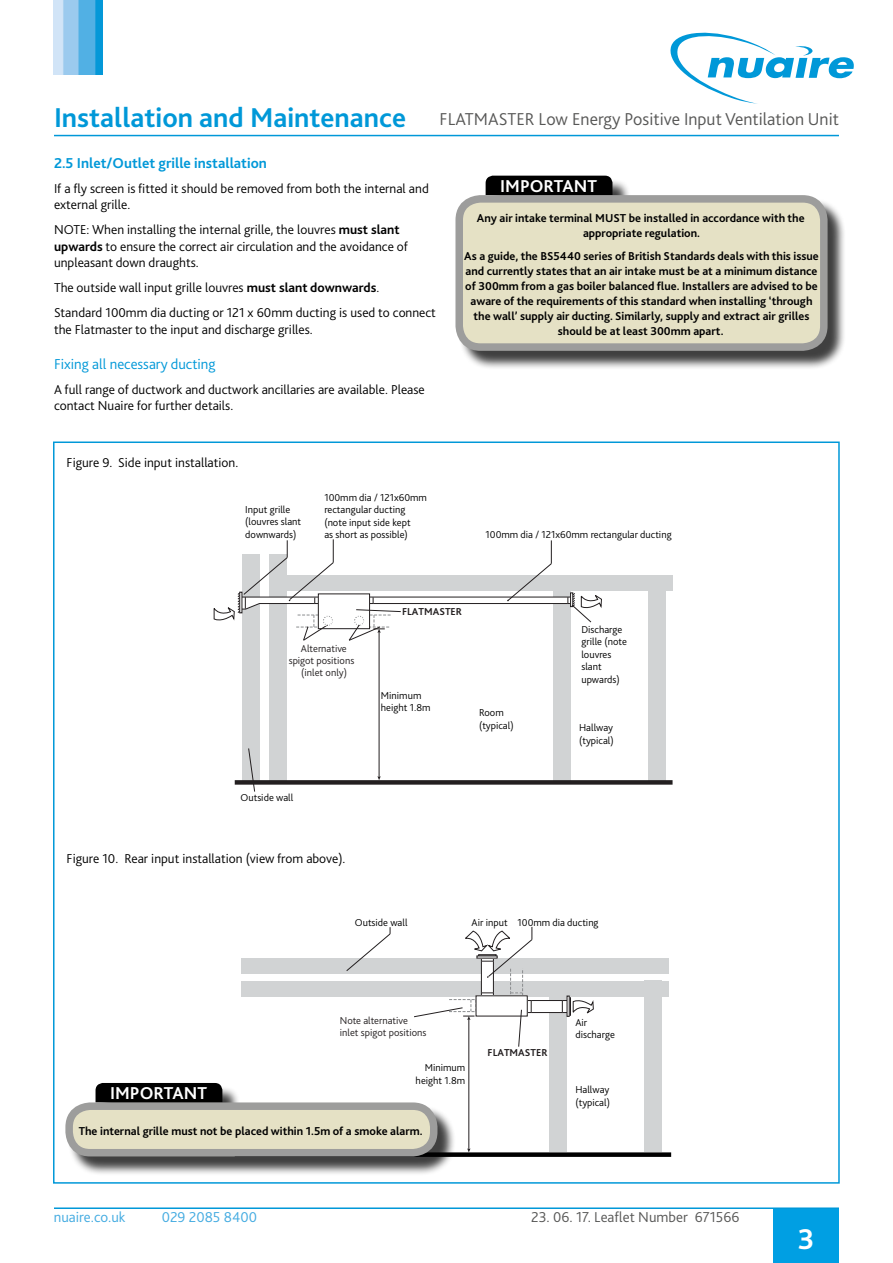
<style>
.page{position:relative;width:893px;height:1263px;background:#fff}
.page>*{position:absolute;margin:0;border:0;box-sizing:border-box;transform-origin:0 0}
.t1{font:700 30px "Bliss 2";color:#fff}
.t2{font:300 18px "Bliss 2";color:#575756}
.t3{font:700 18px "Bliss 2";color:#fff}
.t4{font:700 15px "Bliss 2";color:#0098d8}
.t5{font:300 15px "Bliss 2";color:#575756}
.t6{font:300 15px "Bliss 2";color:#0098d8}
.t7{font:300 15px "Bliss 2";color:#43abe1}
.t8{font:300 13.5px/16.5px "Bliss 2";color:#000}
.t9{font:700 12px/15px "Bliss 2";color:#000;text-align:center}
.t10{font:300 10.5px/12.6px "Bliss 2";color:#000}
.t11{font:300 10.5px/12px "Bliss 2";color:#231f20;text-align:center}
.t12{font:700 10.5px "Bliss 2";color:#231f20}
.s1{font-weight:700;font-size:28.5px;color:#0098d8}
.s2{font-weight:700}
</style>
<div class="page">
<div style="left:773px;top:1209px;width:66px;height:54px;background:#009fe3"></div>
<img style="left:54px;top:0;width:49px;height:75px">
<svg style="left:670px;top:32px;width:184px;height:72px"></svg>
<hr style="left:54px;top:135px;width:785px;height:1px;background:#0098d8">
<hr style="left:54px;top:1207px;width:785px;height:2px;background:#0098d8">
<div style="left:458px;top:178px;width:388px;height:191px;background:#000;opacity:.75"></div>
<div style="left:486px;top:176px;width:126px;height:19px;background:#000"></div>
<div style="left:459px;top:199px;width:365px;height:148px;background:#e5e1c5;border-radius:21px"></div>
<div style="left:455px;top:195px;width:373px;height:156px;border:8px solid #9d9d9c;border-radius:21px"></div>
<div style="left:242px;top:554px;width:17px;height:228px;background:#d1d3d4"></div>
<div style="left:270px;top:554px;width:17px;height:228px;background:#d1d3d4"></div>
<div style="left:553px;top:576px;width:17px;height:206px;background:#d1d3d4"></div>
<div style="left:279px;top:575px;width:393px;height:16px;background:#d1d3d4"></div>
<div style="left:648px;top:581px;width:17px;height:201px;background:#d1d3d4"></div>
<div style="left:235px;top:780px;width:438px;height:5px;background:#231f20"></div>
<div style="left:367px;top:597px;width:204px;height:6px;background:#fff"></div>
<div style="left:367px;top:597px;width:205px;height:7px;border:1px solid #231f20"></div>
<svg style="left:567px;top:592px;width:35px;height:31px"></svg>
<svg style="left:248px;top:748px;width:7px;height:44px"></svg>
<svg style="left:507px;top:540px;width:45px;height:61px"></svg>
<div style="left:550px;top:986px;width:17px;height:166px;background:#d1d3d4"></div>
<div style="left:241px;top:981px;width:428px;height:15px;background:#d1d3d4"></div>
<div style="left:241px;top:959px;width:428px;height:15px;background:#d1d3d4"></div>
<div style="left:644px;top:981px;width:17px;height:171px;background:#d1d3d4"></div>
<div style="left:515px;top:1000px;width:53px;height:12px;background:#fff"></div>
<div style="left:515px;top:1000px;width:53px;height:13px;border:1px solid #231f20"></div>
<div style="left:449px;top:999px;width:27px;height:13px;border:1px dashed #8a8c8e"></div>
<svg style="left:562px;top:1000px;width:1px;height:12px"></svg>
<svg style="left:531px;top:1000px;width:1px;height:12px"></svg>
<svg style="left:570px;top:997px;width:24px;height:19px"></svg>
<div style="left:567px;top:995px;width:3px;height:22px;border:1px solid #231f20"></div>
<div style="left:481px;top:958px;width:12px;height:52px;background:#fff"></div>
<div style="left:481px;top:958px;width:13px;height:52px;border:1px solid #231f20"></div>
<svg style="left:481px;top:992px;width:12px;height:1px"></svg>
<div style="left:510px;top:968px;width:13px;height:42px;border:1px dashed #8a8c8e"></div>
<div style="left:476px;top:996px;width:51px;height:20px;background:#fff"></div>
<svg style="left:464px;top:927px;width:69px;height:51px"></svg>
<svg style="left:346px;top:927px;width:45px;height:44px"></svg>
<svg style="left:518px;top:1009px;width:4px;height:38px"></svg>
<div style="left:235px;top:1152px;width:436px;height:5px;background:#000"></div>
<hr style="left:469px;top:1019px;width:1px;height:131px;background:#231f20">
<svg style="left:414px;top:1000px;width:60px;height:20px"></svg>
<hr style="left:379px;top:631px;width:1px;height:146px;background:#231f20">
<svg style="left:213px;top:539px;width:188px;height:102px"></svg>
<svg style="left:377px;top:776px;width:4px;height:4px"></svg>
<div style="left:68px;top:1085px;width:388px;height:90px;background:#000;opacity:.75"></div>
<div style="left:96px;top:1083px;width:126px;height:19px;background:#000"></div>
<div style="left:69px;top:1106px;width:365px;height:47px;background:#e5e1c5;border-radius:21px"></div>
<div style="left:65px;top:1102px;width:372px;height:54px;border:8px solid #9d9d9c;border-radius:21px"></div>
<h2 class="t2" style="left:54px;top:108px;width:786px"><span class="s1">Installation and Maintenance</span> FLATMASTER Low Energy Positive Input Ventilation Unit</h2>
<p class="t4" style="left:54px;top:154px;width:214px">2.5 Inlet/Outlet grille installation</p>
<p class="t8" style="left:54px;top:180px;width:376px">If a fly screen is fitted it should be removed from both the internal and external grille.</p>
<p class="t8" style="left:54px;top:221px;width:355px">NOTE: When installing the internal grille, the louvres <span class="s2">must slant upwards</span> to ensure the correct air circulation and the avoidance of unpleasant down draughts.</p>
<p class="t8" style="left:54px;top:275px;width:383px;line-height:25px">The outside wall input grille louvres <span class="s2">must slant downwards</span>.<br>Standard 100mm dia ducting or 121 x 60mm ducting is used to connect</p>
<p class="t8" style="left:54px;top:321px;width:260px">the Flatmaster to the input and discharge grilles.</p>
<p class="t6" style="left:54px;top:355px;width:163px">Fixing all necessary ducting</p>
<p class="t8" style="left:54px;top:381px;width:372px">A full range of ductwork and ductwork ancillaries are available. Please contact Nuaire for further details.</p>
<h2 class="t3" style="left:500px;top:175px;width:98px">IMPORTANT</h2>
<p class="t9" style="left:477px;top:210px;width:329px">Any air intake terminal MUST be installed in accordance with the appropriate regulation.</p>
<p class="t9" style="left:464px;top:248px;width:356px">As a guide, the BS5440 series of British Standards deals with this issue and currently states that an air intake must be at a minimum distance of 300mm from a gas boiler balanced flue. Installers are advised to be aware of the requirements of this standard when installing ‘through the wall’ supply air ducting. Similarly, supply and extract air grilles should be at least 300mm apart.</p>
<p class="t8" style="left:67px;top:454px;width:173px">Figure 9. Side input installation.</p>
<p class="t10" style="left:245px;top:503px;width:58px">Input grille (louvres slant downwards)</p>
<p class="t10" style="left:324px;top:490px;width:104px">100mm dia / 121x60mm rectangular ducting (note input side kept<br>as short as possible)</p>
<p class="t10" style="left:486px;top:528px;width:187px">100mm dia / 121x60mm rectangular ducting</p>
<p class="t11" style="left:289px;top:642px;width:67px">Alternative spigot positions (inlet only)</p>
<p class="t10" style="left:240px;top:791px;width:54px">Outside wall</p>
<p class="t8" style="left:67px;top:850px;width:280px">Figure 10. Rear input installation (view from above).</p>
<p class="t12" style="left:402px;top:605px;width:61px">FLATMASTER</p>
<p class="t10" style="left:381px;top:689px;width:51px">Minimum height 1.8m</p>
<p class="t10" style="left:479px;top:706px;width:36px">Room (typical)</p>
<p class="t10" style="left:581px;top:622px;width:47px">Discharge grille (note louvres slant upwards)</p>
<p class="t10" style="left:579px;top:721px;width:36px">Hallway (typical)</p>
<p class="t10" style="left:355px;top:916px;width:54px">Outside wall</p>
<p class="t10" style="left:471px;top:916px;width:129px">Air input 100mm dia ducting</p>
<p class="t11" style="left:340px;top:1014px;width:88px;text-align:left">Note alternative inlet spigot positions</p>
<p class="t12" style="left:488px;top:1045px;width:61px">FLATMASTER</p>
<p class="t10" style="left:575px;top:1015px;width:41px">Air discharge</p>
<p class="t10" style="left:416px;top:1061px;width:51px;text-align:right">Minimum height 1.8m</p>
<h2 class="t3" style="left:110px;top:1082px;width:98px">IMPORTANT</h2>
<p class="t9" style="left:79px;top:1123px;width:345px">The internal grille must not be placed within 1.5m of a smoke alarm.</p>
<p class="t10" style="left:575px;top:1083px;width:36px">Hallway (typical)</p>
<p class="t7" style="left:54px;top:1208px;width:73px">nuaire.co.uk</p>
<p class="t7" style="left:162px;top:1208px;width:97px">029 2085 8400</p>
<p class="t5" style="left:531px;top:1208px;width:210px">23. 06. 17. Leaflet Number 671566</p>
<h1 class="t1" style="left:798px;top:1221px;width:18px">3</h1>
</div>
